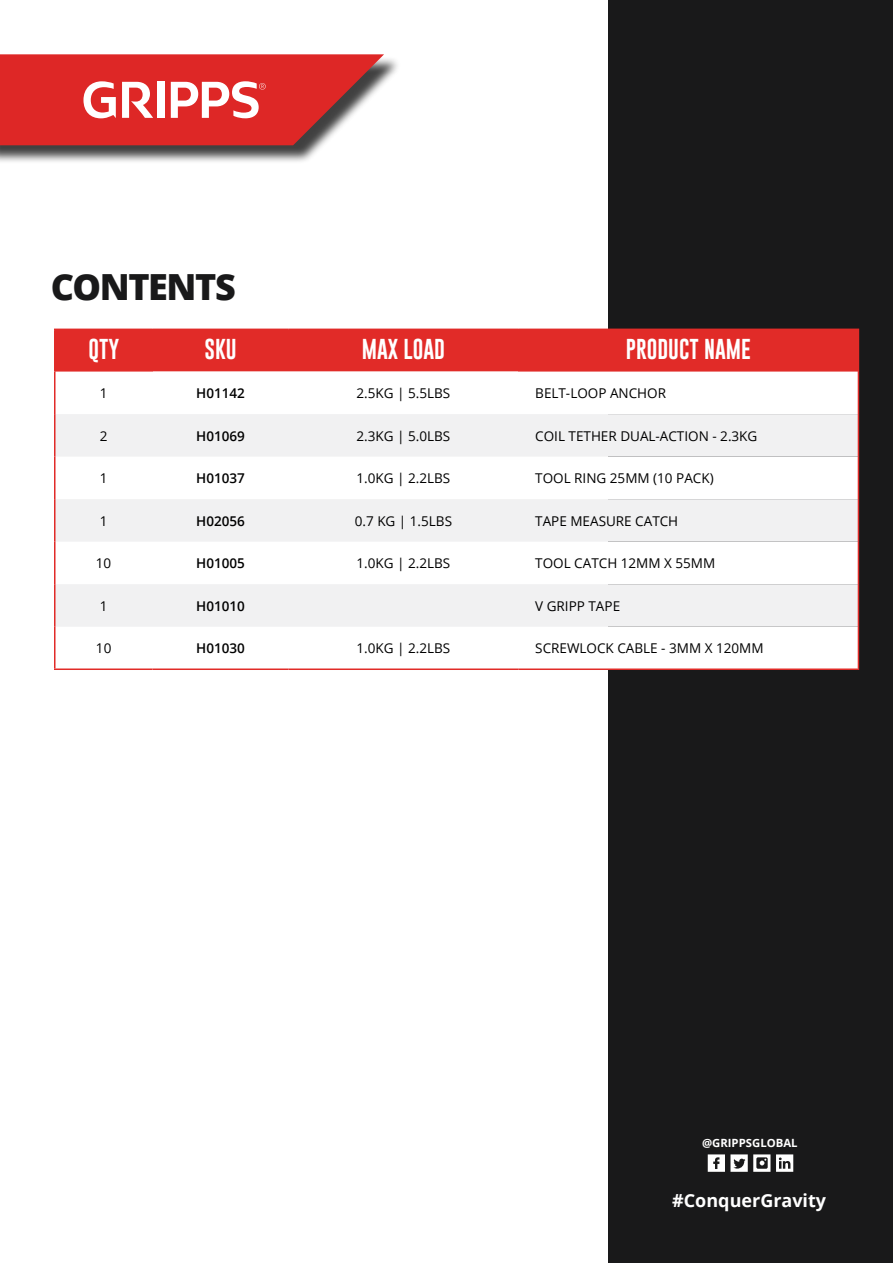
<style>
.page{position:relative;width:893px;height:1263px;background:#fff}
.page>*{position:absolute;margin:0;border:0;box-sizing:border-box;transform-origin:0 0}
.t1{font:800 36px "Open Sans";letter-spacing:-.04em;color:#19191a}
.t2{font:21px "Gobold";color:#fff}
.t3{font:700 18px "Open Sans";color:#fff}
.t4{font:13.5px "Open Sans";color:#000}
.t5{font:600 13.5px "Open Sans";color:#000}
.t6{font:700 11.4px "Open Sans";color:#fff}
</style>
<div class="page">
<div style="left:608px;top:0;width:285px;height:1263px;background:#19191a"></div>
<svg style="left:776px;top:1154px;width:17px;height:18px"></svg>
<svg style="left:708px;top:1154px;width:62px;height:18px"></svg>
<div style="left:0;top:56px;width:401px;height:108px;background:#000;opacity:.75"></div>
<svg style="left:0;top:54px;width:384px;height:91px;background:#dc4a49"></svg>
<div style="left:55px;top:329px;width:98px;height:43px;background:#e12b28"></div>
<div style="left:153px;top:330px;width:365px;height:42px;background:#e12b28"></div>
<div style="left:518px;top:329px;width:340px;height:43px;background:#e12b28"></div>
<div style="left:608px;top:372px;width:250px;height:296px;background:#fff"></div>
<svg style="left:56px;top:414px;width:802px;height:213px;fill:#f1f1f2"></svg>
<hr style="left:54px;top:372px;width:2px;height:42px;background:#e12b28">
<hr style="left:54px;top:414px;width:2px;height:43px;background:#e12b28">
<hr style="left:54px;top:457px;width:2px;height:42px;background:#e12b28">
<hr style="left:54px;top:499px;width:2px;height:43px;background:#e12b28">
<hr style="left:54px;top:542px;width:2px;height:42px;background:#e12b28">
<hr style="left:54px;top:627px;width:2px;height:41px;background:#e12b28">
<hr style="left:54px;top:668px;width:99px;height:2px;background:#e12b28">
<hr style="left:153px;top:668px;width:136px;height:2px;background:#e12b28">
<hr style="left:858px;top:372px;width:1px;height:42px;background:#e12b28">
<hr style="left:858px;top:414px;width:1px;height:43px;background:#e12b28">
<hr style="left:858px;top:457px;width:1px;height:42px;background:#e12b28">
<hr style="left:858px;top:499px;width:1px;height:43px;background:#e12b28">
<hr style="left:858px;top:542px;width:1px;height:42px;background:#e12b28">
<hr style="left:54px;top:584px;width:2px;height:43px;background:#e12b28">
<hr style="left:858px;top:584px;width:1px;height:43px;background:#e12b28">
<hr style="left:54px;top:329px;width:99px;height:1px;background:#e12b28">
<hr style="left:54px;top:330px;width:2px;height:42px;background:#e12b28">
<hr style="left:153px;top:329px;width:136px;height:1px;background:#e12b28">
<hr style="left:289px;top:329px;width:229px;height:1px;background:#e12b28">
<hr style="left:518px;top:329px;width:341px;height:1px;background:#e12b28">
<hr style="left:858px;top:330px;width:1px;height:42px;background:#e12b28">
<hr style="left:289px;top:668px;width:229px;height:2px;background:#e12b28">
<hr style="left:518px;top:668px;width:341px;height:2px;background:#e12b28">
<hr style="left:858px;top:627px;width:1px;height:41px;background:#e12b28">
<h1 class="t1" style="left:51px;top:259px;width:187px">CONTENTS</h1>
<h2 class="t2" style="left:88px;top:336px;width:32px">QTY</h2>
<h2 class="t2" style="left:204px;top:336px;width:34px">SKU</h2>
<h2 class="t2" style="left:362px;top:336px;width:85px">MAX LOAD</h2>
<h2 class="t2" style="left:626px;top:336px;width:126px">PRODUCT NAME</h2>
<p class="t4" style="left:100px;top:384px;width:9px">1</p>
<p class="t5" style="left:196px;top:384px;width:50px">H01142</p>
<p class="t4" style="left:357px;top:384px;width:95px">2.5KG | 5.5LBS</p>
<p class="t4" style="left:535px;top:384px;width:132px">BELT-LOOP ANCHOR</p>
<p class="t4" style="left:100px;top:426px;width:9px">2</p>
<p class="t5" style="left:196px;top:426px;width:50px">H01069</p>
<p class="t4" style="left:357px;top:426px;width:95px">2.3KG | 5.0LBS</p>
<p class="t4" style="left:535px;top:426px;width:224px">COIL TETHER DUAL-ACTION - 2.3KG</p>
<p class="t4" style="left:100px;top:469px;width:9px">1</p>
<p class="t5" style="left:196px;top:469px;width:50px">H01037</p>
<p class="t4" style="left:357px;top:469px;width:95px">1.0KG | 2.2LBS</p>
<p class="t4" style="left:535px;top:469px;width:180px">TOOL RING 25MM (10 PACK)</p>
<p class="t4" style="left:100px;top:511px;width:9px">1</p>
<p class="t5" style="left:196px;top:511px;width:50px">H02056</p>
<p class="t4" style="left:355px;top:511px;width:99px">0.7 KG | 1.5LBS</p>
<p class="t4" style="left:535px;top:511px;width:145px">TAPE MEASURE CATCH</p>
<p class="t4" style="left:96px;top:554px;width:17px">10</p>
<p class="t5" style="left:196px;top:554px;width:50px">H01005</p>
<p class="t4" style="left:357px;top:554px;width:95px">1.0KG | 2.2LBS</p>
<p class="t4" style="left:535px;top:554px;width:181px">TOOL CATCH 12MM X 55MM</p>
<p class="t4" style="left:100px;top:596px;width:9px">1</p>
<p class="t5" style="left:196px;top:596px;width:50px">H01010</p>
<p class="t4" style="left:535px;top:596px;width:86px">V GRIPP TAPE</p>
<p class="t4" style="left:96px;top:639px;width:17px">10</p>
<p class="t5" style="left:196px;top:639px;width:50px">H01030</p>
<p class="t4" style="left:357px;top:639px;width:95px">1.0KG | 2.2LBS</p>
<p class="t4" style="left:535px;top:639px;width:230px">SCREWLOCK CABLE - 3MM X 120MM</p>
<p class="t6" style="left:702px;top:1135px;width:97px">@GRIPPSGLOBAL</p>
<h3 class="t3" style="left:672px;top:1187px;width:155px">#ConquerGravity</h3>
</div>
